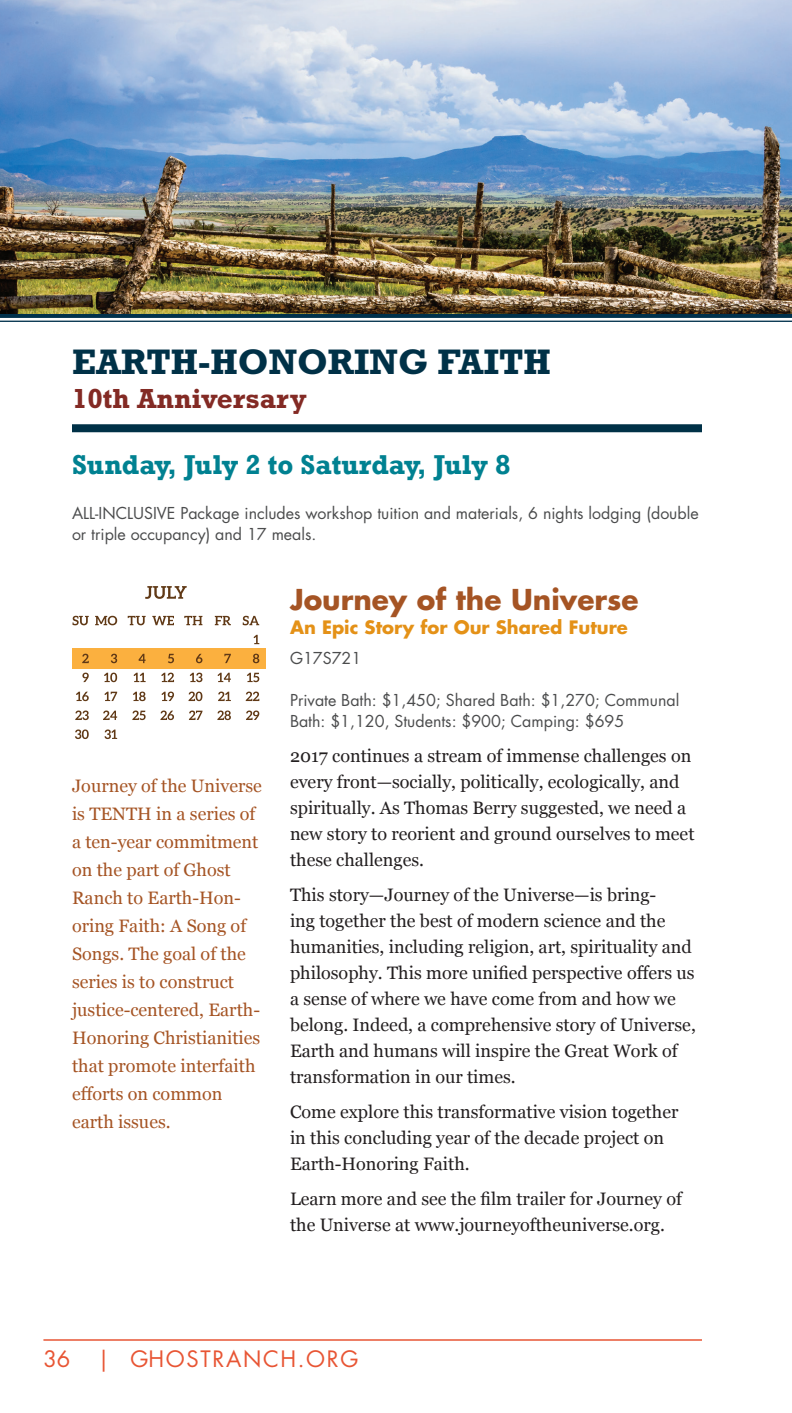
<style>
.page{position:relative;width:792px;height:1413px;background:#fff}
.page>*{position:absolute;margin:0;border:0;box-sizing:border-box;transform-origin:0 0}
.t1{font:700 36px "Rockwell Std";color:#003147}
.t2{font:700 28px "Rockwell";color:#008191}
.t3{font:700 28px "Futura Std";color:#a55424}
.t4{font:700 28px "Rockwell Std";color:#832a24}
.t5{font:22px "Futura Std";letter-spacing:.075em;color:#e85534}
.t6{font:18px/26px "Georgia";color:#231f20}
.t7{font:18px/28px "Georgia";color:#a55424}
.t8{font:700 18px "Futura Std";color:#e49117}
.t9{font:16px/21px "Futura Std";color:#4b4c4d}
</style>
<div class="page">
<hr style="left:43px;top:1339px;width:659px;height:2px;background:#e85534">
<hr style="left:0;top:321px;width:792px;height:1px;background:#00314c">
<svg style="left:0;top:314px;width:792px;height:4px;fill:#00314c"></svg>
<img style="left:0;top:0;width:792px;height:314px">
<div style="left:72px;top:424px;width:630px;height:8px;background:#003147"></div>
<div style="left:72px;top:648px;width:194px;height:21px;background:#fbb03f"></div>
<svg style="left:73px;top:616px;width:16px;height:9px"></svg>
<svg style="left:95px;top:616px;width:22px;height:9px"></svg>
<svg style="left:128px;top:616px;width:18px;height:9px"></svg>
<svg style="left:152px;top:616px;width:22px;height:9px"></svg>
<svg style="left:184px;top:616px;width:18px;height:9px"></svg>
<svg style="left:215px;top:616px;width:16px;height:9px"></svg>
<svg style="left:243px;top:616px;width:16px;height:9px"></svg>
<svg style="left:254px;top:635px;width:5px;height:9px"></svg>
<svg style="left:82px;top:654px;width:7px;height:9px"></svg>
<svg style="left:111px;top:654px;width:6px;height:9px"></svg>
<svg style="left:138px;top:654px;width:8px;height:9px"></svg>
<svg style="left:168px;top:654px;width:6px;height:9px"></svg>
<svg style="left:196px;top:654px;width:6px;height:9px"></svg>
<svg style="left:224px;top:654px;width:7px;height:9px"></svg>
<svg style="left:253px;top:654px;width:6px;height:9px"></svg>
<svg style="left:82px;top:673px;width:7px;height:9px"></svg>
<svg style="left:104px;top:673px;width:13px;height:9px"></svg>
<svg style="left:134px;top:673px;width:12px;height:9px"></svg>
<svg style="left:161px;top:673px;width:13px;height:9px"></svg>
<svg style="left:190px;top:673px;width:12px;height:9px"></svg>
<svg style="left:217px;top:673px;width:14px;height:9px"></svg>
<svg style="left:247px;top:673px;width:12px;height:9px"></svg>
<svg style="left:76px;top:692px;width:13px;height:9px"></svg>
<svg style="left:104px;top:692px;width:13px;height:9px"></svg>
<svg style="left:133px;top:692px;width:13px;height:9px"></svg>
<svg style="left:161px;top:692px;width:13px;height:9px"></svg>
<svg style="left:189px;top:692px;width:13px;height:9px"></svg>
<svg style="left:218px;top:692px;width:13px;height:9px"></svg>
<svg style="left:246px;top:692px;width:13px;height:9px"></svg>
<svg style="left:75px;top:711px;width:14px;height:9px"></svg>
<svg style="left:103px;top:711px;width:14px;height:9px"></svg>
<svg style="left:132px;top:711px;width:14px;height:9px"></svg>
<svg style="left:160px;top:711px;width:14px;height:9px"></svg>
<svg style="left:189px;top:711px;width:13px;height:9px"></svg>
<svg style="left:217px;top:711px;width:14px;height:9px"></svg>
<svg style="left:246px;top:711px;width:13px;height:9px"></svg>
<svg style="left:75px;top:729px;width:14px;height:10px"></svg>
<svg style="left:104px;top:729px;width:13px;height:10px"></svg>
<svg style="left:145px;top:586px;width:42px;height:13px"></svg>
<h1 class="t1" style="left:72px;top:341px;width:480px">EARTH-HONORING FAITH</h1>
<h2 class="t4" style="left:72px;top:382px;width:236px">10th Anniversary</h2>
<h2 class="t2" style="left:72px;top:448px;width:440px">Sunday, July 2 to Saturday, July 8</h2>
<p class="t9" style="left:72px;top:503px;width:628px">ALL-INCLUSIVE Package includes workshop tuition and materials, 6 nights lodging (double or triple occupancy) and 17 meals.</p>
<p class="t7" style="left:72px;top:771px;width:191px">Journey of the Universe is TENTH in a series of a ten-year commitment on the part of Ghost<br>Ranch to Earth-Hon&shy;oring Faith: A Song of<br>Songs. The goal of the series is to construct justice-centered, Earth-<br>Honoring Christianities that promote interfaith efforts on common earth issues.</p>
<h2 class="t3" style="left:290px;top:581px;width:350px">Journey of the Universe</h2>
<p class="t8" style="left:290px;top:616px;width:339px">An Epic Story for Our Shared Future</p>
<p class="t9" style="left:290px;top:648px;width:73px">G17S721</p>
<p class="t9" style="left:290px;top:690px;width:391px">Private Bath: $1,450; Shared Bath: $1,270; Communal<br>Bath: $1,120, Students: $900; Camping: $695</p>
<p class="t6" style="left:290px;top:742px;width:406px">2017 continues a stream of immense challenges on every front—socially, politically, ecologically, and spiritually. As Thomas Berry suggested, we need a new story to reorient and ground ourselves to meet these challenges.</p>
<p class="t6" style="left:290px;top:881px;width:407px">This story—Journey of the Universe—is bring-<br>ing together the best of modern science and the humanities, including religion, art, spirituality and philosophy. This more unified perspective offers us a sense of where we have come from and how we belong. Indeed, a comprehensive story of Universe, Earth and humans will inspire the Great Work of transformation in our times.</p>
<p class="t6" style="left:290px;top:1098px;width:390px">Come explore this transformative vision together in this concluding year of the decade project on<br>Earth-Honoring Faith.</p>
<p class="t6" style="left:290px;top:1185px;width:394px">Learn more and see the film trailer for Journey of the Universe at www.journeyoftheuniverse.org.</p>
<p class="t5" style="left:43px;top:1345px;width:317px">36 | GHOSTRANCH.ORG</p>
</div>
